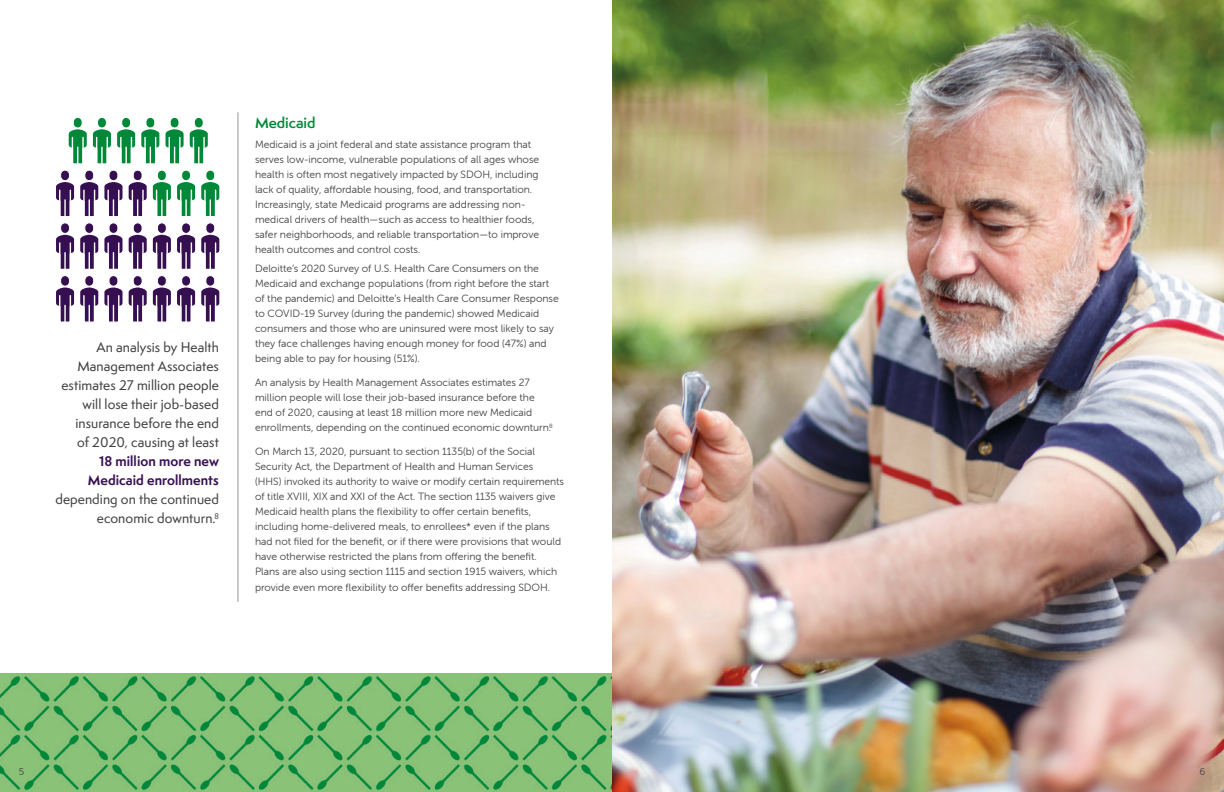
<style>
.page{position:relative;width:1224px;height:792px;background:#fff}
.page>*{position:absolute;margin:0;border:0;box-sizing:border-box;transform-origin:0 0}
.t1{font:600 14px "Semplicita Pro";color:#008839}
.t2{font:500 13px/19px "Semplicita Pro";letter-spacing:.005em;color:#414142;text-align:right}
.t3{font:10.5px/15px "Museo Sans Rounded 300";color:#414142}
.t4{font:10px "Museo Sans Rounded 300";color:#414142}
.s1{font-weight:700;color:#360f51}
</style>
<div class="page">
<hr style="left:237px;top:112px;width:1px;height:490px;background:#969697">
<img style="left:612px;top:0;width:612px;height:792px">
<div style="left:61px;top:276px;width:8px;height:10px;background:#360f51;border-radius:4px"></div>
<div style="left:61px;top:276px;width:9px;height:10px;border:1px solid #fff;border-radius:4px"></div>
<div style="left:61px;top:223px;width:8px;height:10px;background:#360f51;border-radius:4px"></div>
<div style="left:61px;top:223px;width:9px;height:10px;border:1px solid #fff;border-radius:4px"></div>
<div style="left:61px;top:170px;width:8px;height:11px;background:#360f51;border-radius:4px"></div>
<div style="left:61px;top:170px;width:9px;height:11px;border:1px solid #fff;border-radius:4px"></div>
<div style="left:85px;top:276px;width:9px;height:10px;background:#360f51;border-radius:4px"></div>
<div style="left:85px;top:276px;width:9px;height:10px;border:1px solid #fff;border-radius:4px"></div>
<div style="left:85px;top:223px;width:9px;height:10px;background:#360f51;border-radius:4px"></div>
<div style="left:85px;top:223px;width:9px;height:10px;border:1px solid #fff;border-radius:4px"></div>
<div style="left:85px;top:170px;width:9px;height:11px;background:#360f51;border-radius:4px"></div>
<div style="left:85px;top:170px;width:9px;height:11px;border:1px solid #fff;border-radius:4px"></div>
<div style="left:73px;top:117px;width:9px;height:11px;background:#008839;border-radius:4px"></div>
<div style="left:73px;top:117px;width:9px;height:11px;border:1px solid #fff;border-radius:4px"></div>
<div style="left:109px;top:276px;width:9px;height:10px;background:#360f51;border-radius:4px"></div>
<div style="left:109px;top:276px;width:9px;height:10px;border:1px solid #fff;border-radius:4px"></div>
<div style="left:109px;top:223px;width:9px;height:10px;background:#360f51;border-radius:4px"></div>
<div style="left:109px;top:223px;width:9px;height:10px;border:1px solid #fff;border-radius:4px"></div>
<div style="left:109px;top:170px;width:9px;height:11px;background:#360f51;border-radius:4px"></div>
<div style="left:109px;top:170px;width:9px;height:11px;border:1px solid #fff;border-radius:4px"></div>
<div style="left:98px;top:117px;width:8px;height:11px;background:#008839;border-radius:4px"></div>
<div style="left:97px;top:117px;width:9px;height:11px;border:1px solid #fff;border-radius:4px"></div>
<div style="left:133px;top:276px;width:9px;height:10px;background:#360f51;border-radius:4px"></div>
<div style="left:133px;top:276px;width:9px;height:10px;border:1px solid #fff;border-radius:4px"></div>
<div style="left:133px;top:223px;width:9px;height:10px;background:#360f51;border-radius:4px"></div>
<div style="left:133px;top:223px;width:9px;height:10px;border:1px solid #fff;border-radius:4px"></div>
<div style="left:133px;top:170px;width:9px;height:11px;background:#360f51;border-radius:4px"></div>
<div style="left:133px;top:170px;width:9px;height:11px;border:1px solid #fff;border-radius:4px"></div>
<div style="left:122px;top:117px;width:9px;height:11px;background:#008839;border-radius:4px"></div>
<div style="left:122px;top:117px;width:9px;height:11px;border:1px solid #fff;border-radius:4px"></div>
<div style="left:157px;top:276px;width:9px;height:10px;background:#360f51;border-radius:4px"></div>
<div style="left:157px;top:276px;width:9px;height:10px;border:1px solid #fff;border-radius:4px"></div>
<div style="left:157px;top:223px;width:9px;height:10px;background:#360f51;border-radius:4px"></div>
<div style="left:157px;top:223px;width:9px;height:10px;border:1px solid #fff;border-radius:4px"></div>
<div style="left:157px;top:170px;width:9px;height:11px;background:#008839;border-radius:4px"></div>
<div style="left:157px;top:170px;width:9px;height:11px;border:1px solid #fff;border-radius:4px"></div>
<div style="left:146px;top:117px;width:9px;height:11px;background:#008839;border-radius:4px"></div>
<div style="left:146px;top:117px;width:9px;height:11px;border:1px solid #fff;border-radius:4px"></div>
<div style="left:182px;top:276px;width:9px;height:10px;background:#360f51;border-radius:4px"></div>
<div style="left:182px;top:276px;width:9px;height:10px;border:1px solid #fff;border-radius:4px"></div>
<div style="left:182px;top:223px;width:9px;height:10px;background:#360f51;border-radius:4px"></div>
<div style="left:182px;top:223px;width:9px;height:10px;border:1px solid #fff;border-radius:4px"></div>
<div style="left:182px;top:170px;width:9px;height:11px;background:#008839;border-radius:4px"></div>
<div style="left:182px;top:170px;width:9px;height:11px;border:1px solid #fff;border-radius:4px"></div>
<div style="left:170px;top:117px;width:9px;height:11px;background:#008839;border-radius:4px"></div>
<div style="left:170px;top:117px;width:9px;height:11px;border:1px solid #fff;border-radius:4px"></div>
<div style="left:206px;top:276px;width:9px;height:10px;background:#360f51;border-radius:4px"></div>
<div style="left:206px;top:276px;width:9px;height:10px;border:1px solid #fff;border-radius:4px"></div>
<svg style="left:56px;top:285px;width:164px;height:37px"></svg>
<div style="left:206px;top:223px;width:9px;height:10px;background:#360f51;border-radius:4px"></div>
<div style="left:206px;top:223px;width:9px;height:10px;border:1px solid #fff;border-radius:4px"></div>
<svg style="left:56px;top:233px;width:164px;height:36px"></svg>
<div style="left:206px;top:170px;width:9px;height:11px;background:#008839;border-radius:4px"></div>
<div style="left:206px;top:170px;width:9px;height:11px;border:1px solid #fff;border-radius:4px"></div>
<svg style="left:56px;top:180px;width:164px;height:36px"></svg>
<div style="left:194px;top:117px;width:9px;height:11px;background:#008839;border-radius:4px"></div>
<div style="left:194px;top:117px;width:9px;height:11px;border:1px solid #fff;border-radius:4px"></div>
<svg style="left:68px;top:127px;width:140px;height:37px"></svg>
<img style="left:0;top:674px;width:612px;height:118px">
<p class="t2" style="left:56px;top:337px;width:165px">An analysis by Health<br>Management Associates estimates 27 million people will lose their job-based insurance before the end<br>of 2020, causing at least<br><span class="s1">18 million more new<br>Medicaid enrollments </span>depending on the continued economic downturn.<sup>8</sup></p>
<p class="t1" style="left:255px;top:113px;width:62px">Medicaid</p>
<p class="t3" style="left:255px;top:137px;width:286px">Medicaid is a joint federal and state assistance program that serves low-income, vulnerable populations of all ages whose health is often most negatively impacted by SDOH, including lack of quality, affordable housing, food, and transportation.<br>Increasingly, state Medicaid programs are addressing non&shy;medical drivers of health—such as access to healthier foods, safer neighborhoods, and reliable transportation—to improve health outcomes and control costs.</p>
<p class="t3" style="left:255px;top:261px;width:305px">Deloitte’s 2020 Survey of U.S. Health Care Consumers on the Medicaid and exchange populations (from right before the start of the pandemic) and Deloitte’s Health Care Consumer Response to COVID-19 Survey (during the pandemic) showed Medicaid consumers and those who are uninsured were most likely to say they face challenges having enough money for food (47%) and being able to pay for housing (51%).</p>
<p class="t3" style="left:255px;top:375px;width:299px">An analysis by Health Management Associates estimates 27 million people will lose their job-based insurance before the end of 2020, causing at least 18 million more new Medicaid enrollments, depending on the continued economic downturn.<sup>8</sup></p>
<p class="t3" style="left:255px;top:444px;width:310px">On March 13, 2020, pursuant to section 1135(b) of the Social Security Act, the Department of Health and Human Services<br>(HHS) invoked its authority to waive or modify certain requirements of title XVIII, XIX and XXI of the Act. The section 1135 waivers give Medicaid health plans the flexibility to offer certain benefits, including home-delivered meals, to enrollees* even if the plans had not filed for the benefit, or if there were provisions that would have otherwise restricted the plans from offering the benefit.<br>Plans are also using section 1115 and section 1915 waivers, which</p>
<p class="t3" style="left:255px;top:580px;width:297px">provide even more flexibility to offer benefits addressing SDOH.</p>
<p class="t4" style="left:19px;top:766px;width:7px">5</p>
<p class="t4" style="left:1199px;top:766px;width:7px">6</p>
</div>
